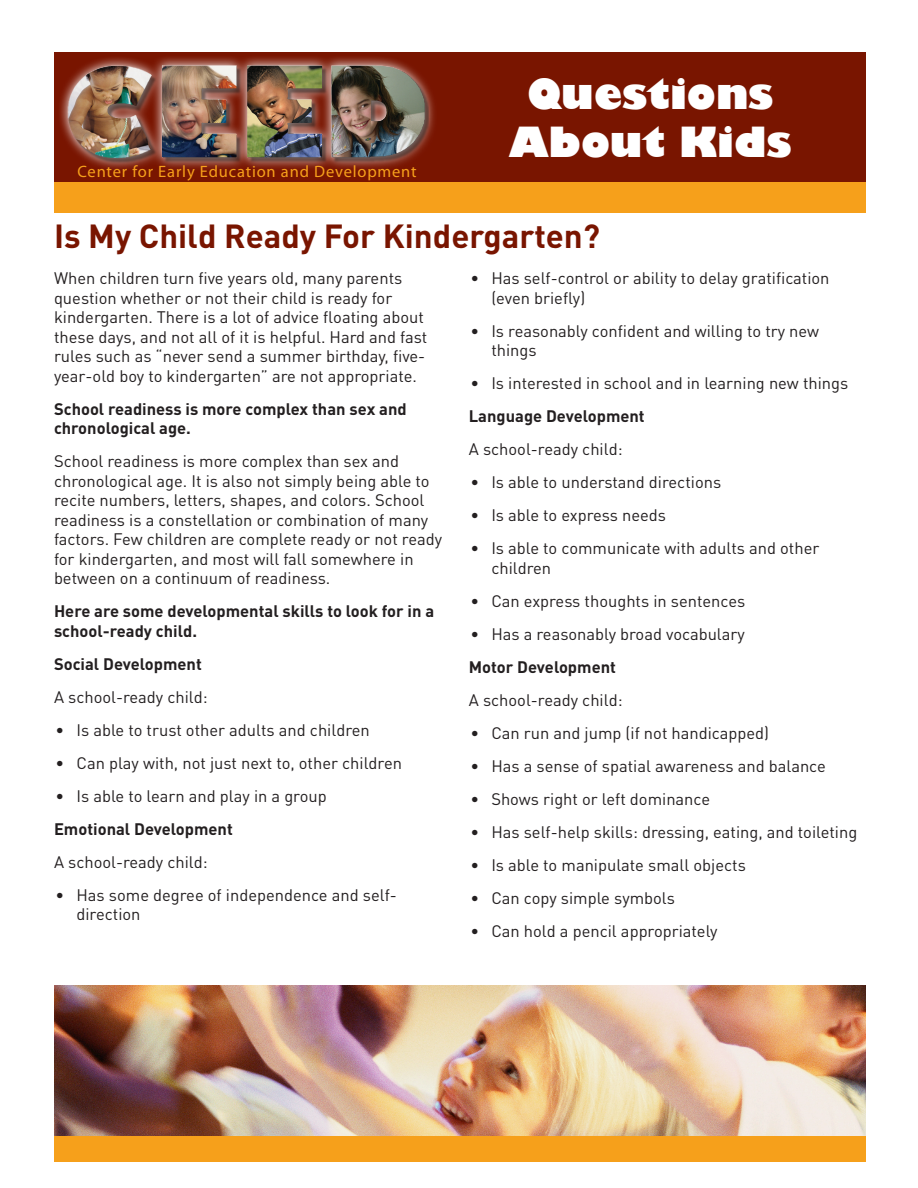
<style>
.page{position:relative;width:918px;height:1188px;background:#fff}
.page>*{position:absolute;margin:0;border:0;box-sizing:border-box;transform-origin:0 0}
.t1{font:800 40.5px/48.6px "Gill Sans";color:#fff;text-align:center}
.t2{font:700 33px "DINOT";color:#791500}
.t3{font:16.5px/19.5px "DINOT";color:#231f20}
.t4{font:700 16.5px/19.5px "DINOT";color:#231f20}
.t5{font:16.5px "Myriad Pro";letter-spacing:.05em;color:#f6a01b}
</style>
<div class="page">
<div style="left:54px;top:80px;width:812px;height:133px;background:#f6a01b"></div>
<div style="left:54px;top:52px;width:812px;height:130px;background:#791500"></div>
<svg style="left:60px;top:57px;width:374px;height:112px"></svg>
<img style="left:64px;top:62px;width:364px;height:102px">
<div style="left:54px;top:1136px;width:812px;height:26px;background:#f6a01b"></div>
<img style="left:54px;top:986px;width:812px;height:150px">
<p class="t5" style="left:77px;top:162px;width:341px">Center for Early Education and Development</p>
<p class="t1" style="left:509px;top:73px;width:284px">Questions<br>About Kids</p>
<p class="t2" style="left:54px;top:213px;width:548px">Is My Child Ready For Kindergarten?</p>
<p class="t3" style="left:54px;top:268px;width:375px">When children turn five years old, many parents question whether or not their child is ready for kindergarten. There is a lot of advice floating about these days, and not all of it is helpful. Hard and fast rules such as “never send a summer birthday, five&shy;year-old boy to kindergarten” are not appropriate.</p>
<p class="t4" style="left:54px;top:398px;width:354px">School readiness is more complex than sex and chronological age.</p>
<p class="t3" style="left:54px;top:451px;width:390px">School readiness is more complex than sex and chronological age. It is also not simply being able to recite numbers, letters, shapes, and colors. School readiness is a constellation or combination of many factors. Few children are complete ready or not ready for kindergarten, and most will fall somewhere in between on a continuum of readiness.</p>
<p class="t4" style="left:54px;top:601px;width:382px">Here are some developmental skills to look for in a school-ready child.</p>
<p class="t4" style="left:54px;top:653px;width:149px">Social Development</p>
<p class="t3" style="left:54px;top:686px;width:155px">A school-ready child:</p>
<p class="t3" style="left:56px;top:719px;width:316px">• Is able to trust other adults and children</p>
<p class="t3" style="left:56px;top:752px;width:348px">• Can play with, not just next to, other children</p>
<p class="t3" style="left:56px;top:785px;width:273px">• Is able to learn and play in a group</p>
<p class="t4" style="left:54px;top:818px;width:180px">Emotional Development</p>
<p class="t3" style="left:54px;top:851px;width:155px">A school-ready child:</p>
<p class="t3" style="left:76px;top:884px;width:322px;text-indent:-21px">• Has some degree of independence and self&shy;direction</p>
<p class="t3" style="left:491px;top:268px;width:340px;text-indent:-21px">• Has self-control or ability to delay gratification (even briefly)</p>
<p class="t3" style="left:491px;top:320px;width:329px;text-indent:-21px">• Is reasonably confident and willing to try new things</p>
<p class="t3" style="left:470px;top:373px;width:380px">• Is interested in school and in learning new things</p>
<p class="t4" style="left:469px;top:406px;width:177px">Language Development</p>
<p class="t3" style="left:469px;top:439px;width:155px">A school-ready child:</p>
<p class="t3" style="left:470px;top:472px;width:252px">• Is able to understand directions</p>
<p class="t3" style="left:470px;top:505px;width:197px">• Is able to express needs</p>
<p class="t3" style="left:491px;top:538px;width:330px;text-indent:-21px">• Is able to communicate with adults and other children</p>
<p class="t3" style="left:470px;top:590px;width:276px">• Can express thoughts in sentences</p>
<p class="t3" style="left:470px;top:623px;width:276px">• Has a reasonably broad vocabulary</p>
<p class="t4" style="left:469px;top:656px;width:149px">Motor Development</p>
<p class="t3" style="left:469px;top:689px;width:155px">A school-ready child:</p>
<p class="t3" style="left:470px;top:722px;width:300px">• Can run and jump (if not handicapped)</p>
<p class="t3" style="left:470px;top:755px;width:357px">• Has a sense of spatial awareness and balance</p>
<p class="t3" style="left:470px;top:788px;width:241px">• Shows right or left dominance</p>
<p class="t3" style="left:470px;top:821px;width:389px">• Has self-help skills: dressing, eating, and toileting</p>
<p class="t3" style="left:470px;top:854px;width:277px">• Is able to manipulate small objects</p>
<p class="t3" style="left:470px;top:887px;width:206px">• Can copy simple symbols</p>
<p class="t3" style="left:470px;top:920px;width:249px">• Can hold a pencil appropriately</p>
</div>
